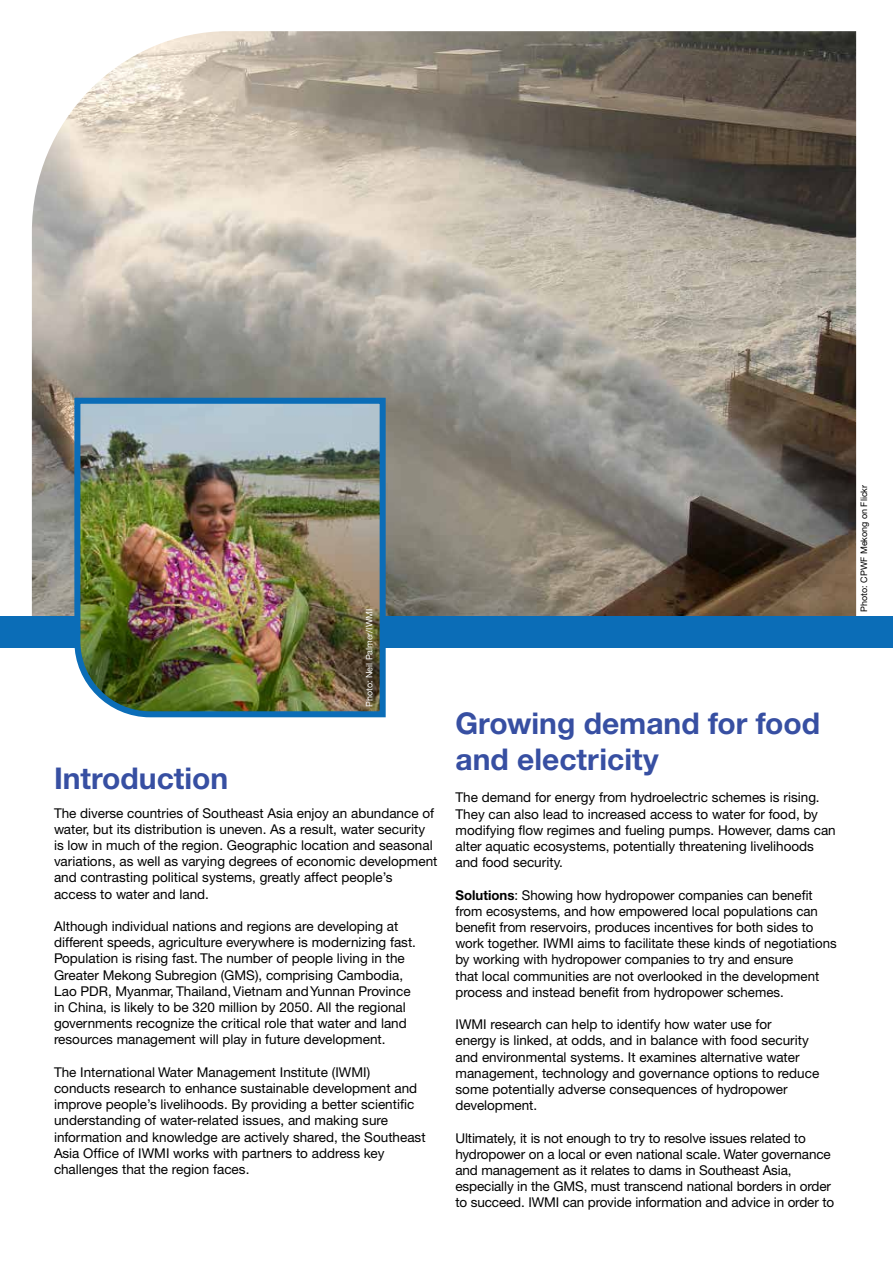
<style>
.page{position:relative;width:893px;height:1263px;background:#fff}
.page>*{position:absolute;margin:0;border:0;box-sizing:border-box;transform-origin:0 0}
.t1{font:700 30px/36px "Helvetica Neue CE";color:#374fa2}
.t2{font:13.5px/16.2px "Helvetica Neue CE";color:#000}
.t3{font:9px "Helvetica Neue CE";color:#000}
.t4{font:9px "Helvetica Neue CE";color:#fff}
.s1{font-weight:700}
</style>
<div class="page">
<img style="left:32px;top:31px;width:824px;height:584px">
<div style="left:0;top:615px;width:893px;height:32px;background:#0b6db7"></div>
<img style="left:71px;top:395px;width:318px;height:323px">
<p class="t4" style="left:364px;top:707px;width:100px;rotate:-90deg">Photo: Neil Palmer/IWMI</p>
<h1 class="t1" style="left:54px;top:760px;width:176px">Introduction</h1>
<p class="t2" style="left:54px;top:805px;width:385px">The diverse countries of Southeast Asia enjoy an abundance of water, but its distribution is uneven. As a result, water security is low in much of the region. Geographic location and seasonal variations, as well as varying degrees of economic development and contrasting political systems, greatly affect people’s access to water and land.</p>
<p class="t2" style="left:54px;top:918px;width:364px">Although individual nations and regions are developing at different speeds, agriculture everywhere is modernizing fast.<br>Population is rising fast. The number of people living in the Greater Mekong Subregion (GMS), comprising Cambodia, Lao PDR, Myanmar, Thailand, Vietnam and Yunnan Province in China, is likely to be 320 million by 2050. All the regional governments recognize the critical role that water and land resources management will play in future development.</p>
<p class="t2" style="left:54px;top:1064px;width:373px">The International Water Management Institute (IWMI) conducts research to enhance sustainable development and improve people’s livelihoods. By providing a better scientific understanding of water-related issues, and making sure information and knowledge are actively shared, the Southeast Asia Office of IWMI works with partners to address key challenges that the region faces.</p>
<h1 class="t1" style="left:455px;top:706px;width:366px">Growing demand for food and electricity</h1>
<p class="t2" style="left:455px;top:790px;width:382px">The demand for energy from hydroelectric schemes is rising.<br>They can also lead to increased access to water for food, by modifying flow regimes and fueling pumps. However, dams can alter aquatic ecosystems, potentially threatening livelihoods and food security.</p>
<p class="t2" style="left:455px;top:887px;width:383px"><span class="s1">Solutions</span>: Showing how hydropower companies can benefit from ecosystems, and how empowered local populations can benefit from reservoirs, produces incentives for both sides to work together. IWMI aims to facilitate these kinds of negotiations by working with hydropower companies to try and ensure<br>that local communities are not overlooked in the development process and instead benefit from hydropower schemes.</p>
<p class="t2" style="left:455px;top:1016px;width:365px">IWMI research can help to identify how water use for<br>energy is linked, at odds, and in balance with food security and environmental systems. It examines alternative water management, technology and governance options to reduce some potentially adverse consequences of hydropower development.</p>
<p class="t2" style="left:455px;top:1130px;width:380px">Ultimately, it is not enough to try to resolve issues related to hydropower on a local or even national scale. Water governance and management as it relates to dams in Southeast Asia, especially in the GMS, must transcend national borders in order to succeed. IWMI can provide information and advice in order to</p>
<p class="t3" style="left:859px;top:611px;width:128px;rotate:-90deg">Photo: CPWF Mekong on Flickr</p>
</div>
